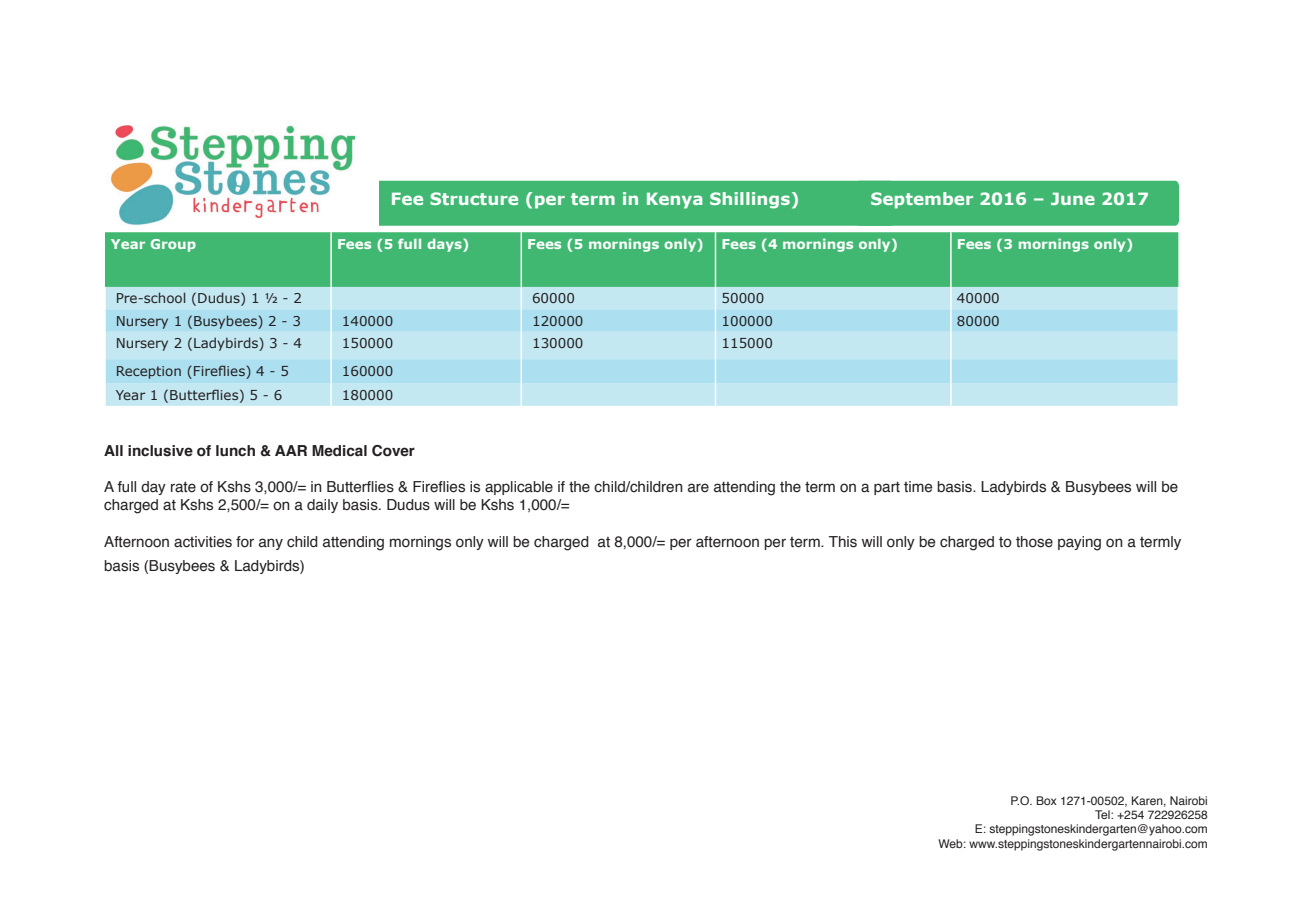
<style>
.page{position:relative;width:1289px;height:919px;background:#fff}
.page>*{position:absolute;margin:0;border:0;box-sizing:border-box;transform-origin:0 0}
.t1{font:700 16.8px "Verdana";color:#fff}
.t2{font:15.15px/18.1px "Helvetica";color:#231f20}
.t3{font:700 15.15px "Helvetica";color:#231f20}
.t4{font:13.5px "Verdana";color:#231f20}
.t5{font:700 13.5px "Verdana";color:#fff}
.t6{font:12px/14.4px "Helvetica";color:#231f20;text-align:right}
</style>
<div class="page">
<div style="left:105px;top:232px;width:1073px;height:55px;background:#40b871"></div>
<div style="left:106px;top:287px;width:1071px;height:119px;background:#c4e8f2"></div>
<svg style="left:106px;top:309px;width:1071px;height:74px;background:#b5e2f0"></svg>
<hr style="left:330px;top:232px;width:2px;height:55px;background:#fff">
<hr style="left:520px;top:232px;width:2px;height:55px;background:#fff">
<hr style="left:714px;top:232px;width:2px;height:55px;background:#fff">
<hr style="left:950px;top:232px;width:1px;height:55px;background:#fff">
<hr style="left:330px;top:287px;width:2px;height:22px;background:#fff">
<hr style="left:520px;top:287px;width:2px;height:22px;background:#fff">
<hr style="left:714px;top:287px;width:2px;height:22px;background:#fff">
<hr style="left:330px;top:309px;width:2px;height:23px;background:#fff">
<hr style="left:520px;top:309px;width:2px;height:23px;background:#fff">
<hr style="left:714px;top:309px;width:2px;height:23px;background:#fff">
<hr style="left:330px;top:332px;width:2px;height:27px;background:#fff">
<hr style="left:520px;top:332px;width:2px;height:27px;background:#fff">
<hr style="left:714px;top:332px;width:2px;height:27px;background:#fff">
<hr style="left:330px;top:359px;width:2px;height:24px;background:#fff">
<hr style="left:520px;top:359px;width:2px;height:24px;background:#fff">
<hr style="left:714px;top:359px;width:2px;height:24px;background:#fff">
<hr style="left:330px;top:383px;width:2px;height:23px;background:#fff">
<hr style="left:520px;top:383px;width:2px;height:23px;background:#fff">
<hr style="left:714px;top:383px;width:2px;height:23px;background:#fff">
<svg style="left:950px;top:287px;width:1px;height:119px"></svg>
<div style="left:370px;top:181px;width:526px;height:45px;background:#40b871;border-radius:6px"></div>
<div style="left:855px;top:181px;width:324px;height:45px;background:#40b871"></div>
<img style="left:111px;top:125px;width:267px;height:101px">
<p class="t1" style="left:390px;top:188px;width:410px">Fee Structure (per term in Kenya Shillings)</p>
<p class="t1" style="left:870px;top:188px;width:280px">September 2016 – June 2017</p>
<p class="t5" style="left:111px;top:235px;width:87px">Year Group</p>
<p class="t5" style="left:337px;top:235px;width:134px">Fees (5 full days)</p>
<p class="t5" style="left:527px;top:235px;width:178px">Fees (5 mornings only)</p>
<p class="t5" style="left:721px;top:235px;width:178px">Fees (4 mornings only)</p>
<p class="t5" style="left:956px;top:235px;width:178px">Fees (3 mornings only)</p>
<p class="t4" style="left:116px;top:290px;width:188px">Pre-school (Dudus) 1 ½ - 2</p>
<p class="t4" style="left:532px;top:290px;width:44px">60000</p>
<p class="t4" style="left:721px;top:290px;width:44px">50000</p>
<p class="t4" style="left:956px;top:290px;width:44px">40000</p>
<p class="t4" style="left:116px;top:312px;width:187px">Nursery 1 (Busybees) 2 - 3</p>
<p class="t4" style="left:342px;top:312px;width:53px">140000</p>
<p class="t4" style="left:532px;top:312px;width:53px">120000</p>
<p class="t4" style="left:721px;top:312px;width:53px">100000</p>
<p class="t4" style="left:956px;top:312px;width:44px">80000</p>
<p class="t4" style="left:116px;top:334px;width:188px">Nursery 2 (Ladybirds) 3 - 4</p>
<p class="t4" style="left:342px;top:334px;width:53px">150000</p>
<p class="t4" style="left:532px;top:334px;width:53px">130000</p>
<p class="t4" style="left:721px;top:334px;width:53px">115000</p>
<p class="t4" style="left:116px;top:362px;width:175px">Reception (Fireflies) 4 - 5</p>
<p class="t4" style="left:342px;top:362px;width:53px">160000</p>
<p class="t4" style="left:116px;top:386px;width:168px">Year 1 (Butterflies) 5 - 6</p>
<p class="t4" style="left:342px;top:386px;width:53px">180000</p>
<p class="t3" style="left:104px;top:438px;width:312px">All inclusive of lunch &amp; AAR Medical Cover</p>
<p class="t2" style="left:104px;top:478px;width:1075px">A full day rate of Kshs 3,000/= in Butterflies &amp; Fireflies is applicable if the child/children are attending the term on a part time basis. Ladybirds &amp; Busybees will be charged at Kshs 2,500/= on a daily basis. Dudus will be Kshs 1,000/=</p>
<p class="t2" style="left:104px;top:529px;width:1078px;line-height:24.3px">Afternoon activities for any child attending mornings only will be charged at 8,000/= per afternoon per term. This will only be charged to those paying on a termly basis (Busybees &amp; Ladybirds)</p>
<p class="t6" style="left:938px;top:793px;width:271px">P.O. Box 1271-00502, Karen, Nairobi<br>Tel: +254 722926258<br>E: steppingstoneskindergarten@yahoo.com<br>Web: www.steppingstoneskindergartennairobi.com</p>
</div>
